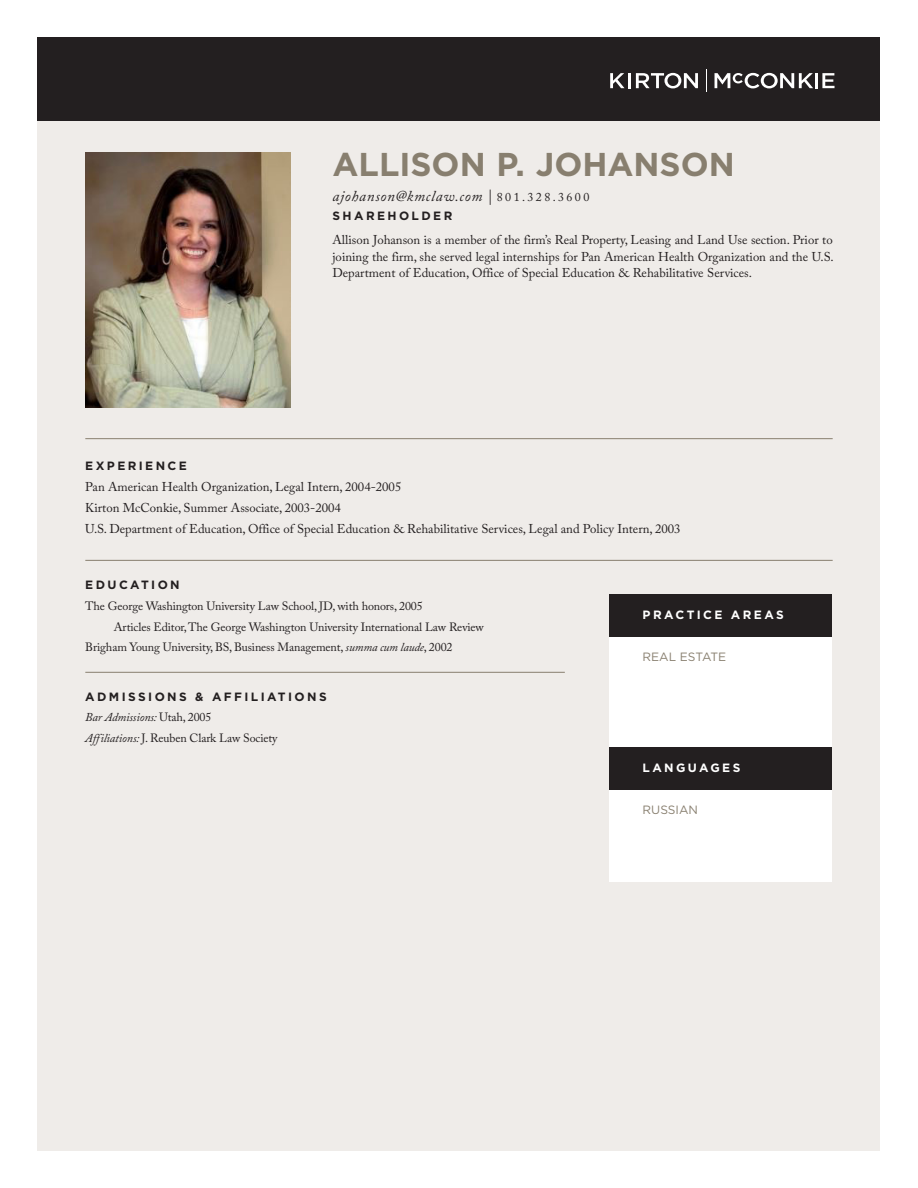
<style>
.page{position:relative;width:918px;height:1188px;background:#fff}
.page>*{position:absolute;margin:0;border:0;box-sizing:border-box;transform-origin:0 0}
.t1{font:700 33px "Gotham";color:#887f6f}
.t2{font:italic 15px "Adobe Caslon Pro";letter-spacing:.05em;color:#231f20}
.t3{font:12.75px/16.5px "Adobe Caslon Pro";color:#231f20;text-align:justify}
.t4{font:12px "Adobe Caslon Pro";letter-spacing:-.01em;color:#231f20}
.t5{font:700 12px "Gotham";letter-spacing:.2em;color:#231f20}
.t6{font:italic 12px "Adobe Caslon Pro";letter-spacing:-.01em;color:#231f20}
.t7{font:700 12px "Gotham";letter-spacing:.2em;color:#fff}
.t8{font:12px "Gotham";color:#887f6f}
.s1{font-style:normal;font-size:12px}
.s2{font-style:italic}
.s3{font-style:normal}
</style>
<div class="page">
<div style="left:38px;top:110px;width:842px;height:1040px;background:#efece9"></div>
<div style="left:38px;top:38px;width:842px;height:83px;background:#231f20"></div>
<svg style="left:610px;top:73px;width:15px;height:15px"></svg>
<svg style="left:636px;top:73px;width:62px;height:15px"></svg>
<hr style="left:815px;top:73px;width:3px;height:15px;background:#fff">
<svg style="left:822px;top:73px;width:13px;height:15px"></svg>
<hr style="left:628px;top:73px;width:3px;height:15px;background:#fff">
<svg style="left:715px;top:73px;width:98px;height:15px"></svg>
<svg style="left:706px;top:69px;width:1px;height:23px"></svg>
<img style="left:85px;top:153px;width:206px;height:254px">
<div style="left:610px;top:594px;width:222px;height:287px;background:#fff"></div>
<div style="left:610px;top:594px;width:222px;height:43px;background:#231f20"></div>
<div style="left:610px;top:747px;width:222px;height:43px;background:#231f20"></div>
<hr style="left:85px;top:438px;width:748px;height:1px;background:#887f6f">
<hr style="left:85px;top:560px;width:748px;height:1px;background:#887f6f">
<hr style="left:85px;top:672px;width:480px;height:1px;background:#887f6f">
<p class="t1" style="left:333px;top:143px;width:404px">ALLISON P. JOHANSON</p>
<p class="t2" style="left:333px;top:188px;width:258px">ajohanson@kmclaw.com | <span class="s1">801.328.3600</span></p>
<p class="t5" style="left:333px;top:208px;width:121px">SHAREHOLDER</p>
<p class="t3" style="left:333px;top:231px;width:503px">Allison Johanson is a member of the firm’s Real Property, Leasing and Land Use section. Prior to joining the firm, she served legal internships for Pan American Health Organization and the U.S.<br>Department of Education, Office of Special Education &amp; Rehabilitative Services.</p>
<p class="t5" style="left:85px;top:458px;width:103px">EXPERIENCE</p>
<p class="t3" style="left:85px;top:478px;width:318px">Pan American Health Organization, Legal Intern, 2004-2005</p>
<p class="t3" style="left:85px;top:499px;width:257px">Kirton McConkie, Summer Associate, 2003-2004</p>
<p class="t3" style="left:85px;top:520px;width:597px">U.S. Department of Education, Office of Special Education &amp; Rehabilitative Services, Legal and Policy Intern, 2003</p>
<p class="t5" style="left:85px;top:577px;width:96px">EDUCATION</p>
<p class="t4" style="left:85px;top:599px;width:339px">The George Washington University Law School, JD, with honors, 2005</p>
<p class="t4" style="left:114px;top:619px;width:372px">Articles Editor, The George Washington University International Law Review</p>
<p class="t4" style="left:85px;top:640px;width:369px">Brigham Young University, BS, Business Management, <span class="s2">summa cum laude</span>, 2002</p>
<p class="t5" style="left:85px;top:688px;width:243px">ADMISSIONS &amp; AFFILIATIONS</p>
<p class="t6" style="left:85px;top:710px;width:128px">Bar Admissions: <span class="s3">Utah, 2005</span></p>
<p class="t4" style="left:85px;top:731px;width:194px"><span class="s2">Affiliations:</span> J. Reuben Clark Law Society</p>
<p class="t7" style="left:643px;top:607px;width:143px">PRACTICE AREAS</p>
<p class="t8" style="left:643px;top:649px;width:85px">REAL ESTATE</p>
<p class="t7" style="left:643px;top:760px;width:99px">LANGUAGES</p>
<p class="t8" style="left:643px;top:802px;width:57px">RUSSIAN</p>
</div>
